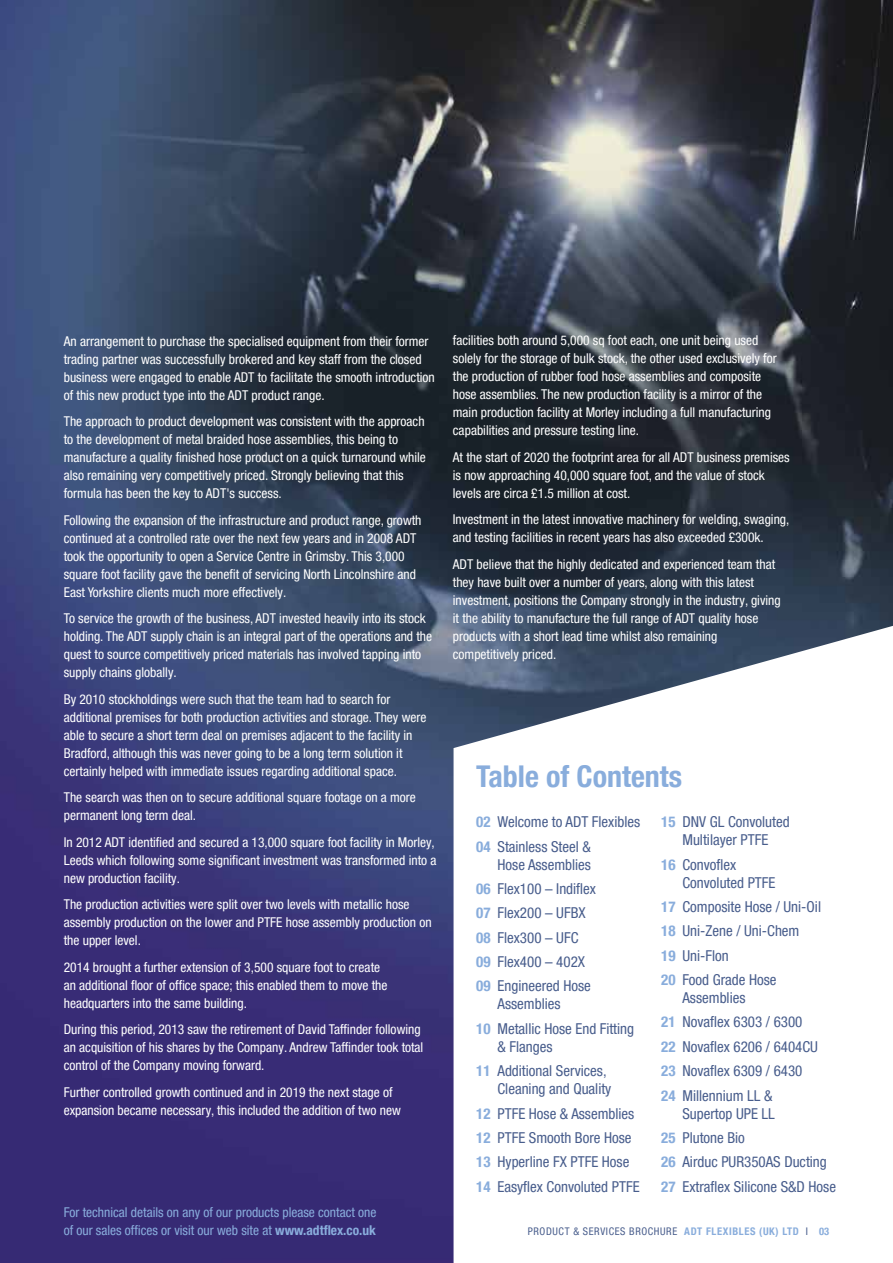
<style>
.page{position:relative;width:893px;height:1263px;background:#fff}
.page>*{position:absolute;margin:0;border:0;box-sizing:border-box;transform-origin:0 0}
.t1{font:700 condensed 30px "Helvetica Neue LT Pro";color:#89addc}
.t2{font:condensed 15px/24.3px "Helvetica Neue LT Pro";color:#485d8c}
.t3{font:condensed 13.5px/18px "Helvetica Neue LT Pro";color:#fff}
.t4{font:condensed 13.5px/18px "Helvetica Neue LT Pro";color:#89addc}
.t5{font:condensed 10.5px "Helvetica Neue LT Pro";letter-spacing:.06em;color:#485d8c}
.s1{font-weight:700}
.s2{font-weight:700;color:#89addc}
</style>
<div class="page">
<img style="left:0;top:0;width:893px;height:1263px">
<svg style="left:454px;top:626px;width:439px;height:637px"></svg>
<p class="t3" style="left:64px;top:332px;width:373px">An arrangement to purchase the specialised equipment from their former trading partner was successfully brokered and key staff from the closed business were engaged to enable ADT to facilitate the smooth introduction of this new product type into the ADT product range.</p>
<p class="t3" style="left:64px;top:412px;width:364px">The approach to product development was consistent with the approach to the development of metal braided hose assemblies, this being to manufacture a quality finished hose product on a quick turnaround while also remaining very competitively priced. Strongly believing that this formula has been the key to ADT's success.</p>
<p class="t3" style="left:64px;top:511px;width:359px">Following the expansion of the infrastructure and product range, growth continued at a controlled rate over the next few years and in 2008 ADT took the opportunity to open a Service Centre in Grimsby. This 3,000 square foot facility gave the benefit of servicing North Lincolnshire and East Yorkshire clients much more effectively.</p>
<p class="t3" style="left:64px;top:609px;width:370px">To service the growth of the business, ADT invested heavily into its stock holding. The ADT supply chain is an integral part of the operations and the quest to source competitively priced materials has involved tapping into supply chains globally.</p>
<p class="t3" style="left:64px;top:690px;width:364px">By 2010 stockholdings were such that the team had to search for additional premises for both production activities and storage. They were able to secure a short term deal on premises adjacent to the facility in Bradford, although this was never going to be a long term solution it certainly helped with immediate issues regarding additional space.</p>
<p class="t3" style="left:64px;top:788px;width:354px">The search was then on to secure additional square footage on a more permanent long term deal.</p>
<p class="t3" style="left:64px;top:833px;width:374px;text-align:justify">In 2012 ADT identified and secured a 13,000 square foot facility in Morley, Leeds which following some significant investment was transformed into a new production facility.</p>
<p class="t3" style="left:64px;top:895px;width:369px">The production activities were split over two levels with metallic hose assembly production on the lower and PTFE hose assembly production on the upper level.</p>
<p class="t3" style="left:64px;top:958px;width:325px">2014 brought a further extension of 3,500 square foot to create an additional floor of office space; this enabled them to move the headquarters into the same building.</p>
<p class="t3" style="left:64px;top:1020px;width:361px">During this period, 2013 saw the retirement of David Taffinder following an acquisition of his shares by the Company. Andrew Taffinder took total control of the Company moving forward.</p>
<p class="t3" style="left:64px;top:1083px;width:338px">Further controlled growth continued and in 2019 the next stage of expansion became necessary, this included the addition of two new</p>
<p class="t4" style="left:64px;top:1203px;width:314px">For technical details on any of our products please contact one of our sales offices or visit our web site at <span class="s1">www.adtflex.co.uk</span></p>
<p class="t3" style="left:453px;top:331px;width:325px">facilities both around 5,000 sq foot each, one unit being used solely for the storage of bulk stock, the other used exclusively for the production of rubber food hose assemblies and composite hose assemblies. The new production facility is a mirror of the main production facility at Morley including a full manufacturing capabilities and pressure testing line.</p>
<p class="t3" style="left:453px;top:448px;width:338px">At the start of 2020 the footprint area for all ADT business premises is now approaching 40,000 square foot, and the value of stock levels are circa £1.5 million at cost.</p>
<p class="t3" style="left:453px;top:510px;width:338px">Investment in the latest innovative machinery for welding, swaging, and testing facilities in recent years has also exceeded £300k.</p>
<p class="t3" style="left:453px;top:555px;width:329px">ADT believe that the highly dedicated and experienced team that they have built over a number of years, along with this latest investment, positions the Company strongly in the industry, giving it the ability to manufacture the full range of ADT quality hose products with a short lead time whilst also remaining competitively priced.</p>
<h1 class="t1" style="left:476px;top:758px;width:207px">Table of Contents</h1>
<p class="t2" style="left:476px;top:809px;width:165px"><span class="s2">02</span> Welcome to ADT Flexibles<br><span class="s2">04</span> Stainless Steel &amp;</p>
<p class="t2" style="left:476px;top:852px;width:121px;text-indent:21px">Hose Assemblies<br><span class="s2">06</span> Flex100 – Indiflex<br><span class="s2">07</span> Flex200 – UFBX<br><span class="s2">08</span> Flex300 – UFC<br><span class="s2">09</span> Flex400 – 402X<br><span class="s2">09</span> Engineered Hose</p>
<p class="t2" style="left:476px;top:992px;width:159px;text-indent:21px">Assemblies<br><span class="s2">10</span> Metallic Hose End Fitting</p>
<p class="t2" style="left:476px;top:1034px;width:132px;text-indent:21px">&amp; Flanges<br><span class="s2">11</span> Additional Services,</p>
<p class="t2" style="left:476px;top:1076px;width:165px;text-indent:21px">Cleaning and Quality<br><span class="s2">12</span> PTFE Hose &amp; Assemblies<br><span class="s2">12</span> PTFE Smooth Bore Hose<br><span class="s2">13</span> Hyperline FX PTFE Hose<br><span class="s2">14</span> Easyflex Convoluted PTFE</p>
<p class="t2" style="left:661px;top:813px;width:130px;line-height:18px;text-align:center"><span class="s2">15</span> DNV GL Convoluted<br>Multilayer PTFE</p>
<p class="t2" style="left:682px;top:855px;width:95px;line-height:18px;text-indent:-21px"><span class="s2">16</span> Convoflex<br>Convoluted PTFE</p>
<p class="t2" style="left:661px;top:894px;width:161px"><span class="s2">17</span> Composite Hose / Uni-Oil<br><span class="s2">18</span> Uni-Zene / Uni-Chem<br><span class="s2">19</span> Uni-Flon<br><span class="s2">20</span> Food Grade Hose</p>
<p class="t2" style="left:661px;top:985px;width:158px;text-indent:21px">Assemblies<br><span class="s2">21</span> Novaflex 6303 / 6300<br><span class="s2">22</span> Novaflex 6206 / 6404CU<br><span class="s2">23</span> Novaflex 6309 / 6430<br><span class="s2">24</span> Millennium LL &amp;</p>
<p class="t2" style="left:661px;top:1101px;width:176px;text-indent:21px">Supertop UPE LL<br><span class="s2">25</span> Plutone Bio<br><span class="s2">26</span> Airduc PUR350AS Ducting<br><span class="s2">27</span> Extraflex Silicone S&amp;D Hose</p>
<p class="t5" style="left:528px;top:1225px;width:303px">PRODUCT &amp; SERVICES BROCHURE <span class="s2">ADT FLEXIBLES (UK) LTD</span> I <span class="s2">03</span></p>
</div>
